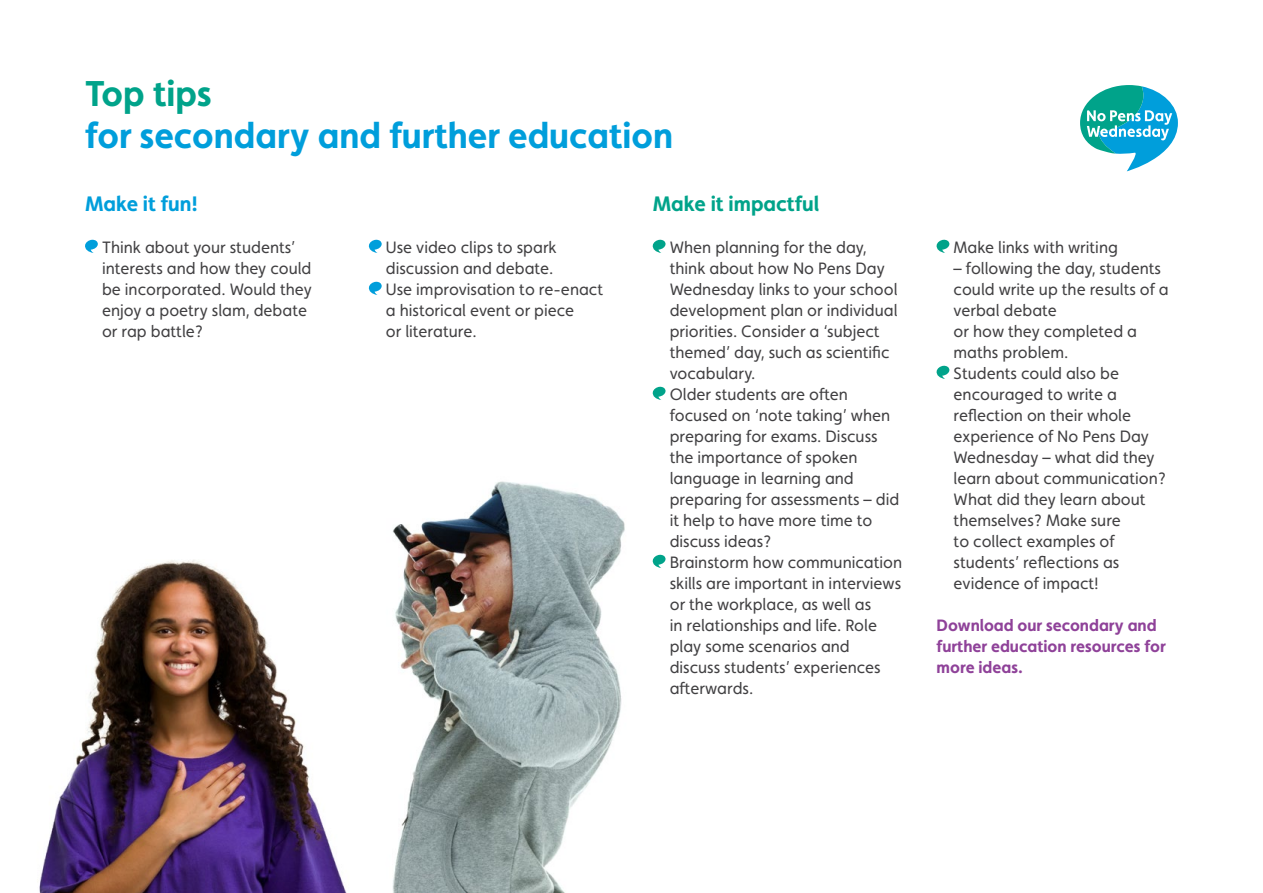
<style>
.page{position:relative;width:1263px;height:893px;background:#fff}
.page>*{position:absolute;margin:0;border:0;box-sizing:border-box;transform-origin:0 0}
.t1{font:700 36px "Faricy New";color:#009edb}
.t2{font:700 36px "Faricy New";color:#00a38a}
.t3{font:700 21px "Faricy New";color:#00a38a}
.t4{font:700 21px "Faricy New";color:#009edb}
.t5{font:16.5px/21px "Faricy New";color:#414042}
.t6{font:700 16.5px/21px "Faricy New";color:#8f4299}
</style>
<div class="page">
<img style="left:392px;top:481px;width:233px;height:412px">
<img style="left:39px;top:560px;width:308px;height:333px">
<svg style="left:85px;top:239px;width:13px;height:14px"></svg>
<svg style="left:368px;top:239px;width:14px;height:14px"></svg>
<svg style="left:368px;top:281px;width:14px;height:14px"></svg>
<svg style="left:652px;top:239px;width:14px;height:14px"></svg>
<svg style="left:652px;top:386px;width:14px;height:14px"></svg>
<svg style="left:652px;top:554px;width:14px;height:14px"></svg>
<svg style="left:936px;top:239px;width:13px;height:14px"></svg>
<svg style="left:936px;top:365px;width:13px;height:14px"></svg>
<svg style="left:1080px;top:85px;width:98px;height:86px"></svg>
<h1 class="t2" style="left:85px;top:72px;width:128px">Top tips</h1>
<h1 class="t1" style="left:85px;top:114px;width:590px">for secondary and further education</h1>
<p class="t4" style="left:85px;top:191px;width:114px">Make it fun!</p>
<p class="t5" style="left:102px;top:237px;width:211px">Think about your students’ interests and how they could be incorporated. Would they enjoy a poetry slam, debate or rap battle?</p>
<p class="t5" style="left:386px;top:237px;width:219px">Use video clips to spark discussion and debate.<br>Use improvisation to re-enact a historical event or piece<br>or literature.</p>
<p class="t3" style="left:653px;top:191px;width:168px">Make it impactful</p>
<p class="t5" style="left:670px;top:237px;width:234px">When planning for the day, think about how No Pens Day<br>Wednesday links to your school development plan or individual priorities. Consider a ‘subject themed’ day, such as scientific vocabulary.<br>Older students are often focused on ‘note taking’ when preparing for exams. Discuss the importance of spoken language in learning and preparing for assessments – did it help to have more time to discuss ideas?<br>Brainstorm how communication skills are important in interviews or the workplace, as well as<br>in relationships and life. Role play some scenarios and discuss students’ experiences afterwards.</p>
<p class="t5" style="left:953px;top:237px;width:166px">Make links with writing</p>
<p class="t5" style="left:953px;top:258px;width:217px">– following the day, students could write up the results of a verbal debate<br>or how they completed a maths problem.<br>Students could also be encouraged to write a reflection on their whole experience of No Pens Day<br>Wednesday – what did they learn about communication?<br>What did they learn about themselves? Make sure<br>to collect examples of students’ reflections as evidence of impact!</p>
<p class="t6" style="left:936px;top:615px;width:231px">Download our secondary and further education resources for more ideas.</p>
</div>
